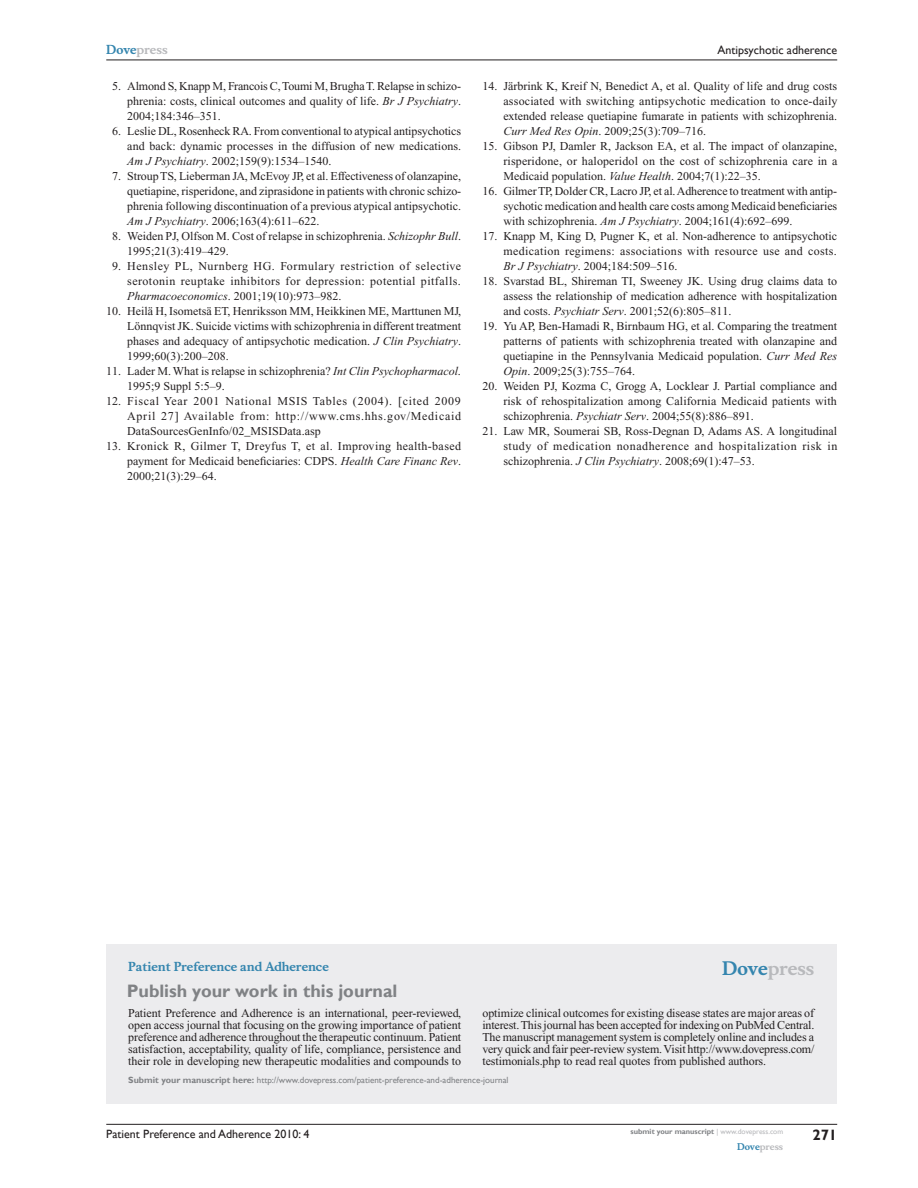
<style>
.page{position:relative;width:918px;height:1188px;background:#fff}
.page>*{position:absolute;margin:0;border:0;box-sizing:border-box;transform-origin:0 0}
.t1{font:700 18px "Gill Sans";color:#808285}
.t2{font:700 18px "Musee";color:#b8b9bc}
.t3{font:700 15px "Gill Sans";color:#231f20}
.t4{font:12px/15px "Times New Roman";color:#231f20;text-align:justify}
.t5{font:12px "Gill Sans";color:#231f20}
.t6{font:700 12px "Musee";color:#3485ae}
.t7{font:700 12px "Musee";color:#b8b9bc}
.t8{font:9px "Gill Sans";color:#808285}
.t9{font:700 9px "Musee";color:#b8b9bc}
.t10{font:700 7.5px "Gill Sans";color:#808285}
.s1{color:#3485ae}
.s2{font-style:italic}
.s3{font-weight:700}
.s4{font-weight:400;color:#b8b9bc}
</style>
<div class="page">
<div style="left:106px;top:944px;width:731px;height:159px;background:#ececee"></div>
<hr style="left:106px;top:1124px;width:731px;height:1px;background:#231f20">
<hr style="left:106px;top:60px;width:731px;height:1px;background:#231f20">
<p class="t7" style="left:106px;top:43px;width:63px"><span class="s1">Dove</span>press</p>
<p class="t4" style="left:127px;top:79px;width:335px;text-indent:-15px">5. Almond S, Knapp M, Francois C, Toumi M, Brugha T. Relapse in schizo&shy;phrenia: costs, clinical outcomes and quality of life. <span class="s2">Br J Psychiatry</span>.<br>2004;184:346–351.</p>
<p class="t4" style="left:127px;top:124px;width:336px;text-indent:-15px">6. Leslie DL, Rosenheck RA. From conventional to atypical antipsychotics and back: dynamic processes in the diffusion of new medications.<br><span class="s2">Am J Psychiatry</span>. 2002;159(9):1534–1540.</p>
<p class="t4" style="left:127px;top:169px;width:336px;text-indent:-15px">7. Stroup TS, Lieberman JA, McEvoy JP, et al. Effectiveness of olanzapine, quetiapine, risperidone, and ziprasidone in patients with chronic schizo&shy;phrenia following discontinuation of a previous atypical antipsychotic.<br><span class="s2">Am J Psychiatry</span>. 2006;163(4):611–622.</p>
<p class="t4" style="left:127px;top:229px;width:335px;text-indent:-15px">8. Weiden PJ, Olfson M. Cost of relapse in schizophrenia. <span class="s2">Schizophr Bull</span>.<br>1995;21(3):419–429.</p>
<p class="t4" style="left:127px;top:259px;width:335px;text-indent:-15px">9. Hensley PL, Nurnberg HG. Formulary restriction of selective serotonin reuptake inhibitors for depression: potential pitfalls.<br><span class="s2">Pharmacoeconomics</span>. 2001;19(10):973–982.</p>
<p class="t4" style="left:127px;top:304px;width:336px;text-indent:-21px">10. Heilä H, Isometsä ET, Henriksson MM, Heikkinen ME, Marttunen MJ, Lönnqvist JK. Suicide victims with schizophrenia in different treatment phases and adequacy of antipsychotic medication. <span class="s2">J Clin Psychiatry</span>.<br>1999;60(3):200–208.</p>
<p class="t4" style="left:127px;top:364px;width:335px;text-indent:-21px">11. Lader M. What is relapse in schizophrenia? <span class="s2">Int Clin Psychopharmacol</span>.<br>1995;9 Suppl 5:5–9.</p>
<p class="t4" style="left:127px;top:394px;width:335px;text-indent:-21px">12. Fiscal Year 2001 National MSIS Tables (2004). [cited 2009<br>April 27] Available from: http://www.cms.hhs.gov/Medicaid DataSourcesGenInfo/02_MSISData.asp</p>
<p class="t4" style="left:127px;top:439px;width:335px;text-indent:-21px">13. Kronick R, Gilmer T, Dreyfus T, et al. Improving health-based payment for Medicaid beneficiaries: CDPS. <span class="s2">Health Care Financ Rev</span>.<br>2000;21(3):29–64.</p>
<p class="t5" style="left:717px;top:43px;width:121px">Antipsychotic adherence</p>
<p class="t4" style="left:503px;top:79px;width:335px;text-indent:-21px">14. Järbrink K, Kreif N, Benedict A, et al. Quality of life and drug costs associated with switching antipsychotic medication to once-daily extended release quetiapine fumarate in patients with schizophrenia.<br><span class="s2">Curr Med Res Opin</span>. 2009;25(3):709–716.</p>
<p class="t4" style="left:503px;top:139px;width:336px;text-indent:-21px">15. Gibson PJ, Damler R, Jackson EA, et al. The impact of olanzapine, risperidone, or haloperidol on the cost of schizophrenia care in a Medicaid population. <span class="s2">Value Health</span>. 2004;7(1):22–35.</p>
<p class="t4" style="left:503px;top:184px;width:335px;text-indent:-21px">16. Gilmer TP, Dolder CR, Lacro JP, et al. Adherence to treatment with antip&shy;sychotic medication and health care costs among Medicaid beneficiaries with schizophrenia. <span class="s2">Am J Psychiatry</span>. 2004;161(4):692–699.</p>
<p class="t4" style="left:503px;top:229px;width:335px;text-indent:-21px">17. Knapp M, King D, Pugner K, et al. Non-adherence to antipsychotic medication regimens: associations with resource use and costs.<br><span class="s2">Br J Psychiatry</span>. 2004;184:509–516.</p>
<p class="t4" style="left:503px;top:274px;width:335px;text-indent:-21px">18. Svarstad BL, Shireman TI, Sweeney JK. Using drug claims data to assess the relationship of medication adherence with hospitalization and costs. <span class="s2">Psychiatr Serv</span>. 2001;52(6):805–811.</p>
<p class="t4" style="left:503px;top:319px;width:335px;text-indent:-21px">19. Yu AP, Ben-Hamadi R, Birnbaum HG, et al. Comparing the treatment patterns of patients with schizophrenia treated with olanzapine and quetiapine in the Pennsylvania Medicaid population. <span class="s2">Curr Med Res Opin</span>. 2009;25(3):755–764.</p>
<p class="t4" style="left:503px;top:379px;width:335px;text-indent:-21px">20. Weiden PJ, Kozma C, Grogg A, Locklear J. Partial compliance and risk of rehospitalization among California Medicaid patients with schizophrenia. <span class="s2">Psychiatr Serv</span>. 2004;55(8):886–891.</p>
<p class="t4" style="left:503px;top:424px;width:335px;text-indent:-21px">21. Law MR, Soumerai SB, Ross-Degnan D, Adams AS. A longitudinal study of medication nonadherence and hospitalization risk in schizophrenia. <span class="s2">J Clin Psychiatry</span>. 2008;69(1):47–53.</p>
<p class="t6" style="left:128px;top:959px;width:202px">Patient Preference and Adherence</p>
<h1 class="t1" style="left:127px;top:980px;width:272px">Publish your work in this journal</h1>
<h1 class="t2" style="left:722px;top:958px;width:94px"><span class="s1">Dove</span>press</h1>
<p class="t4" style="left:128px;top:1007px;width:334px;line-height:12px">Patient Preference and Adherence is an international, peer-reviewed, open access journal that focusing on the growing importance of patient preference and adherence throughout the therapeutic continuum. Patient satisfaction, acceptability, quality of life, compliance, persistence and their role in developing new therapeutic modalities and compounds to</p>
<p class="t4" style="left:482px;top:1007px;width:334px;line-height:12px">optimize clinical outcomes for existing disease states are major areas of interest. This journal has been accepted for indexing on PubMed Central.<br>The manuscript management system is completely online and includes a very quick and fair peer-review system. Visit http://www.dovepress.com/ testimonials.php to read real quotes from published authors.</p>
<p class="t8" style="left:128px;top:1075px;width:382px"><span class="s3">Submit your manuscript here:</span> http://www.dovepress.com/patient-preference-and-adherence-journal</p>
<p class="t5" style="left:106px;top:1127px;width:205px">Patient Preference and Adherence 2010: 4</p>
<p class="t10" style="left:631px;top:1127px;width:154px">submit your manuscript <span class="s4">| www.dovepress.com</span></p>
<p class="t9" style="left:737px;top:1141px;width:48px"><span class="s1">Dove</span>press</p>
<p class="t3" style="left:812px;top:1126px;width:26px">271</p>
</div>
